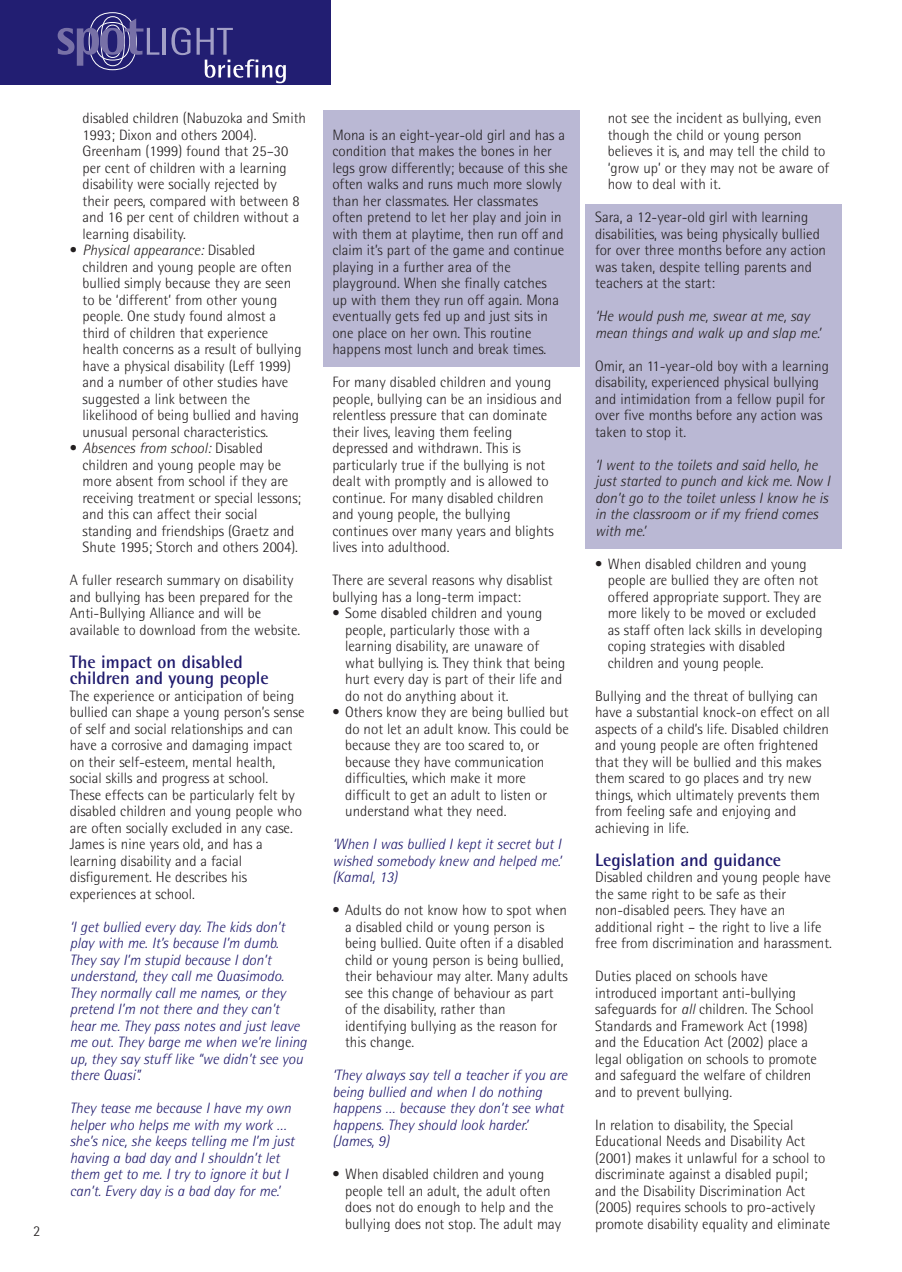
<style>
.page{position:relative;width:902px;height:1272px;background:#fff}
.page>*{position:absolute;margin:0;border:0;box-sizing:border-box;transform-origin:0 0}
.t1{font:700 18px/16.5px "Rotis Semi Sans";color:#1f1a6d}
.t2{font:300 15px/16.5px "Rotis Semi Sans";color:#231f20}
.t3{font:italic 300 15px/16.5px "Rotis Semi Sans";color:#1f1a6d}
.t4{font:italic 300 15px/16.5px "Rotis Semi Sans";color:#231f20}
.s1{font-style:italic}
</style>
<div class="page">
<svg style="left:0;top:0;width:842px;height:549px"></svg>
<p class="t2" style="left:33px;top:1224px;width:9px">2</p>
<p class="t2" style="left:83px;top:111px;width:225px">disabled children (Nabuzoka and Smith 1993; Dixon and others 2004).<br>Greenham (1999) found that 25–30 per cent of children with a learning disability were socially rejected by their peers, compared with between 8 and 16 per cent of children without a learning disability.</p>
<p class="t2" style="left:83px;top:243px;width:221px;text-indent:-13px">• <span class="s1">Physical appearance:</span> Disabled children and young people are often bullied simply because they are seen to be ‘different’ from other young people. One study found almost a third of children that experience health concerns as a result of bullying have a physical disability (Leff 1999) and a number of other studies have suggested a link between the likelihood of being bullied and having unusual personal characteristics.</p>
<p class="t2" style="left:83px;top:441px;width:220px;text-indent:-13px">• <span class="s1">Absences from school:</span> Disabled children and young people may be more absent from school if they are receiving treatment or special lessons; and this can affect their social standing and friendships (Graetz and Shute 1995; Storch and others 2004).</p>
<p class="t2" style="left:70px;top:573px;width:232px">A fuller research summary on disability and bullying has been prepared for the Anti-Bullying Alliance and will be available to download from the website.</p>
<p class="t1" style="left:70px;top:655px;width:201px">The impact on disabled children and young people</p>
<p class="t2" style="left:70px;top:689px;width:236px">The experience or anticipation of being bullied can shape a young person’s sense of self and social relationships and can have a corrosive and damaging impact on their self-esteem, mental health, social skills and progress at school.<br>These effects can be particularly felt by disabled children and young people who are often socially excluded in any case.<br>James is nine years old, and has a learning disability and a facial disfigurement. He describes his experiences at school.</p>
<p class="t3" style="left:70px;top:920px;width:239px">‘I get bullied every day. The kids don’t play with me. It’s because I’m dumb.<br>They say I’m stupid because I don’t understand, they call me Quasimodo.<br>They normally call me names, or they pretend I’m not there and they can’t hear me. They pass notes and just leave me out. They barge me when we’re lining up, they say stuff like “we didn’t see you there Quasi”.</p>
<p class="t3" style="left:70px;top:1101px;width:226px">They tease me because I have my own helper who helps me with my work … she’s nice, she keeps telling me I’m just having a bad day and I shouldn’t let them get to me. I try to ignore it but I can’t. Every day is a bad day for me.’</p>
<p class="t2" style="left:332px;top:128px;width:237px">Mona is an eight-year-old girl and has a condition that makes the bones in her legs grow differently; because of this she often walks and runs much more slowly than her classmates. Her classmates often pretend to let her play and join in with them at playtime, then run off and claim it’s part of the game and continue playing in a further area of the playground. When she finally catches<br>up with them they run off again. Mona eventually gets fed up and just sits in one place on her own. This routine happens most lunch and break times.</p>
<p class="t2" style="left:332px;top:375px;width:231px">For many disabled children and young people, bullying can be an insidious and relentless pressure that can dominate their lives, leaving them feeling depressed and withdrawn. This is particularly true if the bullying is not dealt with promptly and is allowed to continue. For many disabled children and young people, the bullying continues over many years and blights lives into adulthood.</p>
<p class="t2" style="left:332px;top:573px;width:222px">There are several reasons why disablist bullying has a long-term impact:</p>
<p class="t2" style="left:345px;top:606px;width:222px;text-indent:-13px">• Some disabled children and young people, particularly those with a learning disability, are unaware of what bullying is. They think that being hurt every day is part of their life and do not do anything about it.</p>
<p class="t2" style="left:345px;top:705px;width:225px;text-indent:-13px">• Others know they are being bullied but do not let an adult know. This could be because they are too scared to, or because they have communication difficulties, which make it more difficult to get an adult to listen or understand what they need.</p>
<p class="t3" style="left:332px;top:837px;width:230px;text-align:justify">‘When I was bullied I kept it secret but I wished somebody knew and helped me.’ (Kamal, 13)</p>
<p class="t2" style="left:345px;top:903px;width:224px;text-indent:-13px">• Adults do not know how to spot when a disabled child or young person is being bullied. Quite often if a disabled child or young person is being bullied, their behaviour may alter. Many adults see this change of behaviour as part of the disability, rather than identifying bullying as the reason for this change.</p>
<p class="t3" style="left:332px;top:1068px;width:236px">‘They always say tell a teacher if you are being bullied and when I do nothing happens … because they don’t see what happens. They should look harder.’ (James, 9)</p>
<p class="t2" style="left:345px;top:1167px;width:218px;text-indent:-13px">• When disabled children and young people tell an adult, the adult often does not do enough to help and the bullying does not stop. The adult may</p>
<p class="t2" style="left:608px;top:111px;width:223px">not see the incident as bullying, even though the child or young person believes it is, and may tell the child to ‘grow up’ or they may not be aware of how to deal with it.</p>
<p class="t2" style="left:595px;top:210px;width:233px">Sara, a 12-year-old girl with learning disabilities, was being physically bullied for over three months before any action was taken, despite telling parents and teachers at the start:</p>
<p class="t4" style="left:595px;top:309px;width:227px">‘He would push me, swear at me, say mean things and walk up and slap me.’</p>
<p class="t2" style="left:595px;top:359px;width:235px">Omir, an 11-year-old boy with a learning disability, experienced physical bullying and intimidation from a fellow pupil for over five months before any action was taken to stop it.</p>
<p class="t4" style="left:595px;top:458px;width:237px">‘I went to the toilets and said hello, he just started to punch and kick me. Now I don’t go to the toilet unless I know he is in the classroom or if my friend comes with me.’</p>
<p class="t2" style="left:608px;top:557px;width:216px;text-indent:-13px">• When disabled children and young people are bullied they are often not offered appropriate support. They are more likely to be moved or excluded as staff often lack skills in developing coping strategies with disabled children and young people.</p>
<p class="t2" style="left:595px;top:689px;width:236px">Bullying and the threat of bullying can have a substantial knock-on effect on all aspects of a child’s life. Disabled children and young people are often frightened that they will be bullied and this makes them scared to go places and try new things, which ultimately prevents them from feeling safe and enjoying and achieving in life.</p>
<p class="t1" style="left:595px;top:853px;width:188px">Legislation and guidance</p>
<p class="t2" style="left:595px;top:870px;width:238px">Disabled children and young people have the same right to be safe as their non-disabled peers. They have an additional right – the right to live a life free from discrimination and harassment.</p>
<p class="t2" style="left:595px;top:969px;width:223px">Duties placed on schools have introduced important anti-bullying safeguards for <span class="s1">all</span> children. The School Standards and Framework Act (1998) and the Education Act (2002) place a legal obligation on schools to promote and safeguard the welfare of children and to prevent bullying.</p>
<p class="t2" style="left:595px;top:1118px;width:237px">In relation to disability, the Special Educational Needs and Disability Act (2001) makes it unlawful for a school to discriminate against a disabled pupil; and the Disability Discrimination Act (2005) requires schools to pro-actively promote disability equality and eliminate</p>
</div>
